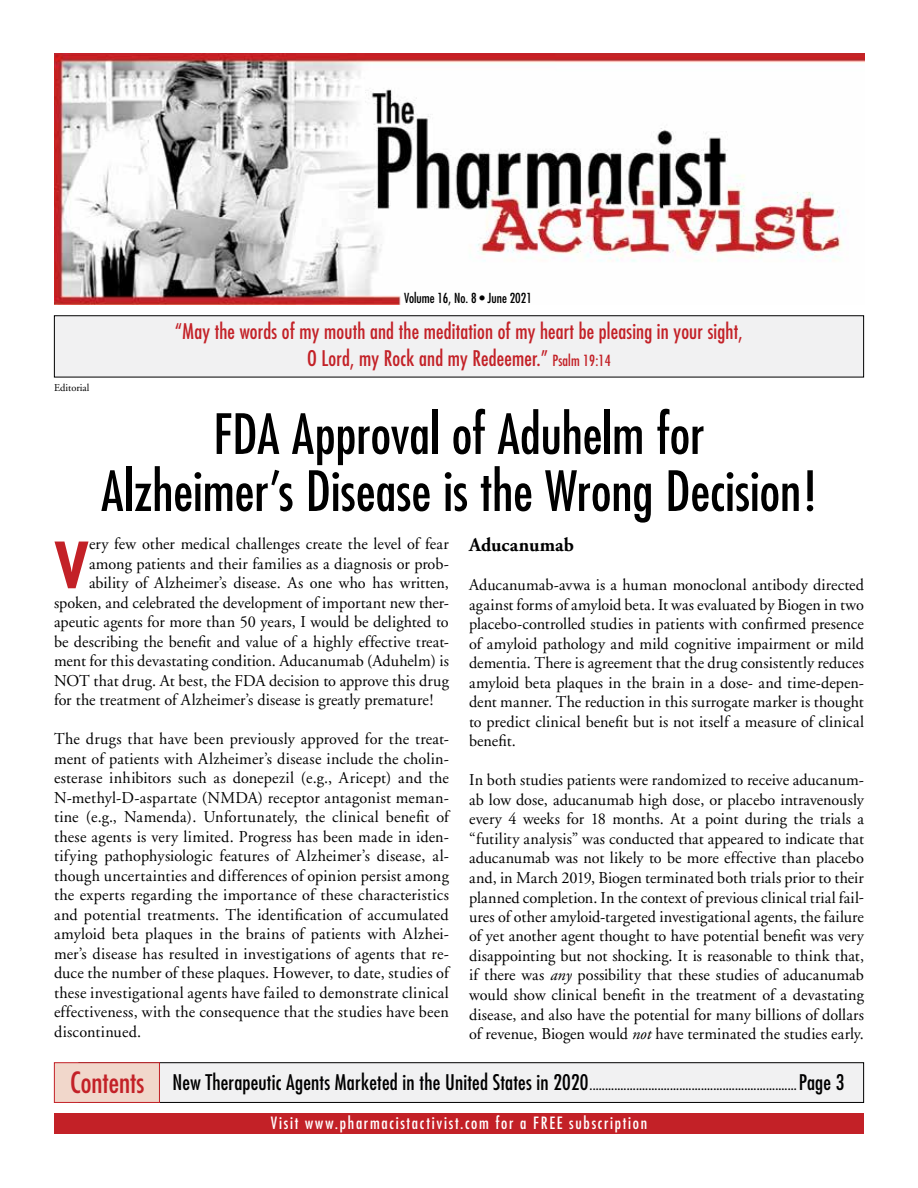
<style>
.page{position:relative;width:918px;height:1188px;background:#fff}
.page>*{position:absolute;margin:0;border:0;box-sizing:border-box;transform-origin:0 0}
.t1{font:700 condensed 61.95px "Futura";color:#c32127}
.t2{font:condensed 54px/57px "Futura";color:#000;text-align:center}
.t3{font:condensed 21px/27px "Futura";letter-spacing:.01em;color:#c32127;text-align:center}
.t4{font:700 19.5px "Adobe Garamond";letter-spacing:.01em;color:#000}
.t5{font:16.5px/19.5px "Adobe Garamond";letter-spacing:.005em;color:#000;text-align:justify}
.t6{font:condensed 16.5px "Futura";letter-spacing:.105em;color:#fff}
.t7{font:condensed 15px "Futura";color:#000;scale:.96 1}
.t8{font:condensed 13.5px "Futura";color:#000}
.t9{font:10.5px "Adobe Garamond";color:#000}
.s1{font-size:15px}
.s2{font-style:italic}
.s3{font-size:28.5px;color:#c32127}
.s4{font-size:21px}
</style>
<div class="page">
<svg style="left:54px;top:315px;width:810px;height:63px"></svg>
<div style="left:54px;top:1114px;width:810px;height:20px;background:#c32127"></div>
<img style="left:54px;top:54px;width:811px;height:250px">
<svg style="left:54px;top:1062px;width:810px;height:41px"></svg>
<p class="t8" style="left:404px;top:290px;width:129px">Volume 16, No. 8 • June 2021</p>
<p class="t9" style="left:54px;top:382px;width:37px">Editorial</p>
<p class="t3" style="left:175px;top:318px;width:569px">“May the words of my mouth and the meditation of my heart be pleasing in your sight,<br>O Lord, my Rock and my Redeemer.” <span class="s1">Psalm 19:14</span></p>
<h2 class="t2" style="left:101px;top:405px;width:717px">FDA Approval of Aduhelm for<br>Alzheimer’s Disease is the Wrong Decision!</h2>
<h1 class="t1" style="left:54px;top:527px;width:37px">V</h1>
<p class="t5" style="left:89px;top:535px;width:361px">ery few other medical challenges create the level of fear</p>
<p class="t5" style="left:89px;top:554px;width:361px">among patients and their families as a diagnosis or prob-</p>
<p class="t5" style="left:89px;top:574px;width:361px">ability of Alzheimer’s disease. As one who has written,</p>
<p class="t5" style="left:54px;top:593px;width:396px">spoken, and celebrated the development of important new ther-</p>
<p class="t5" style="left:54px;top:613px;width:396px">apeutic agents for more than 50 years, I would be delighted to</p>
<p class="t5" style="left:54px;top:632px;width:396px">be describing the benefit and value of a highly effective treat-</p>
<p class="t5" style="left:54px;top:652px;width:396px">ment for this devastating condition. Aducanumab (Aduhelm) is</p>
<p class="t5" style="left:54px;top:671px;width:396px">NOT that drug. At best, the FDA decision to approve this drug</p>
<p class="t5" style="left:54px;top:691px;width:381px">for the treatment of Alzheimer’s disease is greatly premature!</p>
<p class="t5" style="left:54px;top:730px;width:396px">The drugs that have been previously approved for the treat&shy;ment of patients with Alzheimer’s disease include the cholin&shy;esterase inhibitors such as donepezil (e.g., Aricept) and the N-methyl-D-aspartate (NMDA) receptor antagonist meman&shy;tine (e.g., Namenda). Unfortunately, the clinical benefit of these agents is very limited. Progress has been made in iden&shy;tifying pathophysiologic features of Alzheimer’s disease, al&shy;though uncertainties and differences of opinion persist among the experts regarding the importance of these characteristics and potential treatments. The identification of accumulated amyloid beta plaques in the brains of patients with Alzhei&shy;mer’s disease has resulted in investigations of agents that re&shy;duce the number of these plaques. However, to date, studies of these investigational agents have failed to demonstrate clinical effectiveness, with the consequence that the studies have been discontinued.</p>
<p class="t4" style="left:469px;top:535px;width:106px">Aducanumab</p>
<p class="t5" style="left:469px;top:576px;width:396px">Aducanumab-avwa is a human monoclonal antibody directed against forms of amyloid beta. It was evaluated by Biogen in two placebo-controlled studies in patients with confirmed presence of amyloid pathology and mild cognitive impairment or mild dementia. There is agreement that the drug consistently reduces amyloid beta plaques in the brain in a dose- and time-depen&shy;dent manner. The reduction in this surrogate marker is thought to predict clinical benefit but is not itself a measure of clinical benefit.</p>
<p class="t5" style="left:469px;top:771px;width:396px">In both studies patients were randomized to receive aducanum&shy;ab low dose, aducanumab high dose, or placebo intravenously every 4 weeks for 18 months. At a point during the trials a “futility analysis” was conducted that appeared to indicate that aducanumab was not likely to be more effective than placebo and, in March 2019, Biogen terminated both trials prior to their planned completion. In the context of previous clinical trial fail&shy;ures of other amyloid-targeted investigational agents, the failure of yet another agent thought to have potential benefit was very disappointing but not shocking. It is reasonable to think that, if there was <span class="s2">any</span> possibility that these studies of aducanumab would show clinical benefit in the treatment of a devastating disease, and also have the potential for many billions of dollars of revenue, Biogen would <span class="s2">not</span> have terminated the studies early.</p>
<p class="t7" style="left:70px;top:1076px;width:808px"><span class="s3">Contents</span> <span class="s4">New Therapeutic Agents Marketed in the United States in 2020</span>...................................................................<span class="s4">Page 3</span></p>
<p class="t6" style="left:271px;top:1113px;width:378px">Visit www.pharmacistactivist.com for a FREE subscription</p>
</div>
